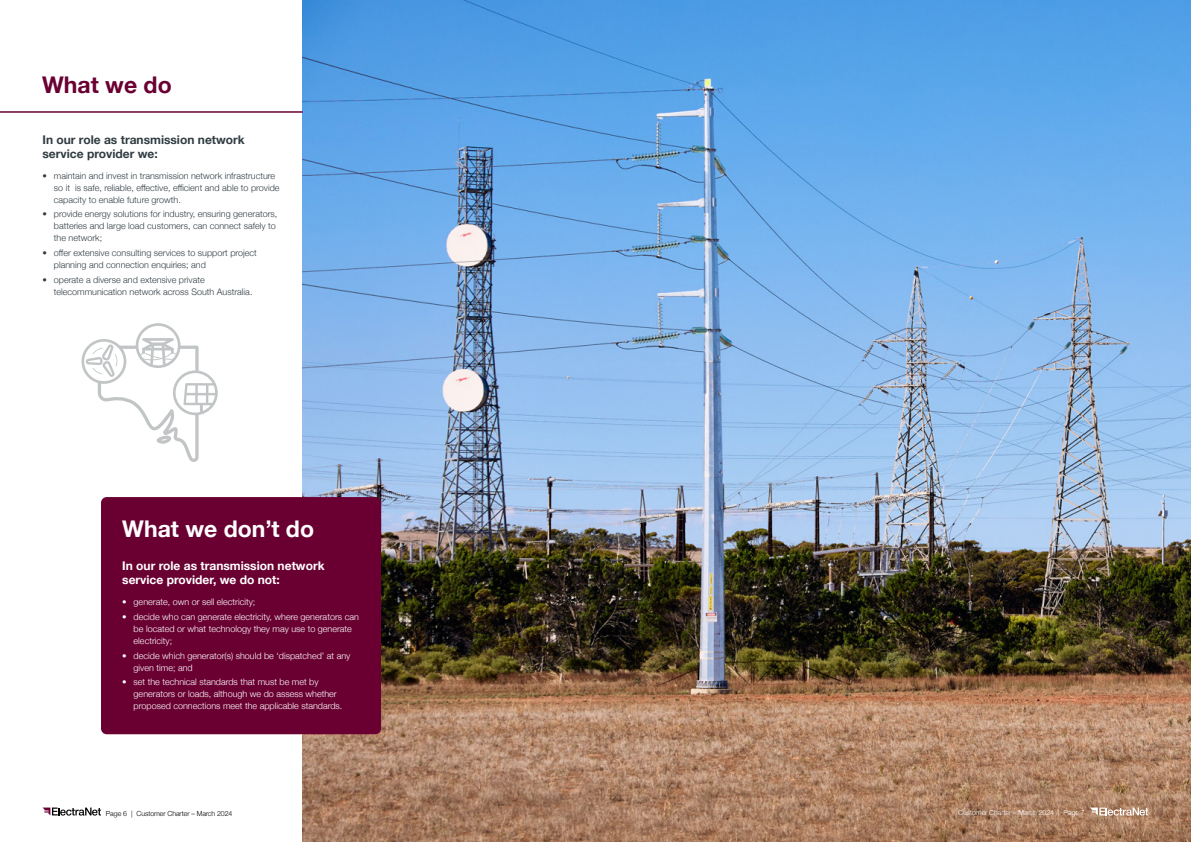
<style>
.page{position:relative;width:1191px;height:842px;background:#fff}
.page>*{position:absolute;margin:0;border:0;box-sizing:border-box;transform-origin:0 0}
.t1{font:700 23px "Helvetica Neue";color:#fff}
.t2{font:700 23px "Helvetica Neue";color:#6a0032}
.t3{font:700 12px/14px "Helvetica Neue";color:#fff}
.t4{font:700 12px/14px "Helvetica Neue";color:#303c42}
.t5{font:300 9px/12px "Helvetica Neue";color:#303c42}
.t6{font:300 9px/12px "Helvetica Neue";color:#fff}
.t7{font:300 7px "Helvetica Neue";letter-spacing:-.01em;color:#000}
.t8{font:300 7px "Helvetica Neue";letter-spacing:-.01em;color:#fff}
</style>
<div class="page">
<img style="left:303px;top:0;width:888px;height:842px">
<hr style="left:0;top:111px;width:303px;height:2px;background:#6a0032">
<div style="left:101px;top:497px;width:280px;height:237px;background:#6a0032;border-radius:6px"></div>
<svg style="left:81px;top:323px;width:137px;height:139px"></svg>
<svg style="left:1090px;top:807px;width:58px;height:8px"></svg>
<svg style="left:43px;top:807px;width:58px;height:8px"></svg>
<h1 class="t2" style="left:42px;top:67px;width:131px">What we do</h1>
<h2 class="t4" style="left:43px;top:133px;width:204px">In our role as transmission network service provider we:</h2>
<p class="t5" style="left:54px;top:169px;width:227px;text-indent:-11px">• maintain and invest in transmission network infrastructure so it is safe, reliable, effective, efficient and able to provide capacity to enable future growth.</p>
<p class="t5" style="left:54px;top:207px;width:225px;text-indent:-11px">• provide energy solutions for industry, ensuring generators, batteries and large load customers, can connect safely to the network;</p>
<p class="t5" style="left:54px;top:246px;width:205px;text-indent:-11px">• offer extensive consulting services to support project planning and connection enquiries; and</p>
<p class="t5" style="left:54px;top:273px;width:200px;text-indent:-11px">• operate a diverse and extensive private telecommunication network across South Australia.</p>
<h1 class="t1" style="left:122px;top:510px;width:193px">What we don’t do</h1>
<h2 class="t3" style="left:122px;top:559px;width:204px">In our role as transmission network service provider, we do not:</h2>
<p class="t6" style="left:122px;top:595px;width:135px">• generate, own or sell electricity;</p>
<p class="t6" style="left:134px;top:610px;width:227px;text-indent:-11px">• decide who can generate electricity, where generators can be located or what technology they may use to generate electricity;</p>
<p class="t6" style="left:134px;top:649px;width:218px;text-indent:-11px">• decide which generator(s) should be ‘dispatched’ at any given time; and</p>
<p class="t6" style="left:134px;top:675px;width:210px;text-indent:-11px">• set the technical standards that must be met by generators or loads, although we do assess whether proposed connections meet the applicable standards.</p>
<p class="t7" style="left:106px;top:807px;width:128px">Page 6 | Customer Charter ‒ March 2024</p>
<p class="t8" style="left:958px;top:807px;width:128px">Customer Charter ‒ March 2024 | Page 7</p>
</div>
